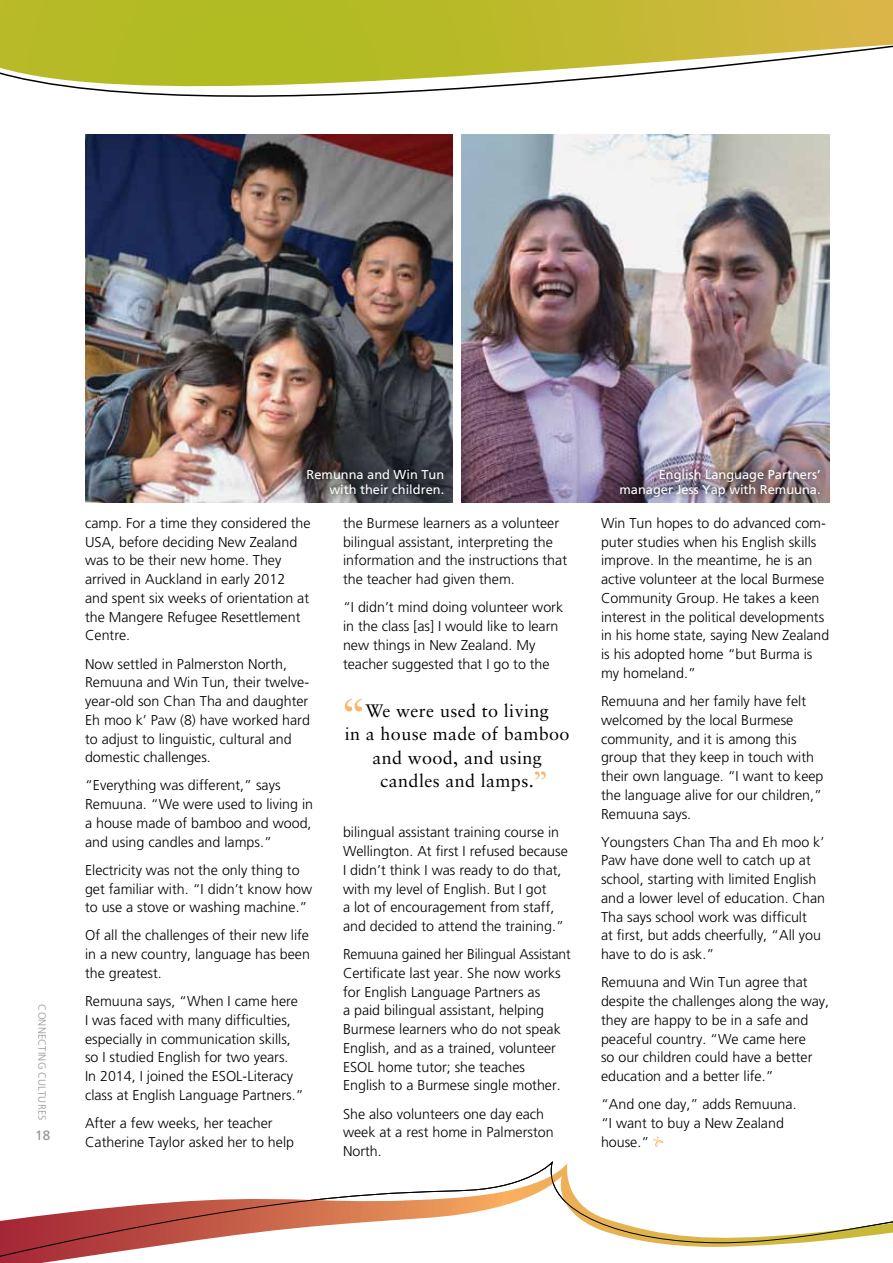
<style>
.page{position:relative;width:893px;height:1263px;background:#fff}
.page>*{position:absolute;margin:0;border:0;box-sizing:border-box;transform-origin:0 0}
.t1{font:18px/23.2px "Sabon MC";letter-spacing:.02em;color:#000;text-align:center}
.t2{font:300 14.25px/18.8px "Frutiger";color:#000}
.t3{font:13.5px "Frutiger";color:#939598}
.t4{font:12.9px/15px "Frutiger";color:#fff;text-align:right}
.t5{font:300 10.5px "Frutiger";letter-spacing:.02em;color:#939598}
</style>
<div class="page">
<svg style="left:0;top:1162px;width:893px;height:101px"></svg>
<svg style="left:0;top:0;width:893px;height:187px"></svg>
<svg style="left:653px;top:1136px;width:10px;height:11px"></svg>
<img style="left:85px;top:134px;width:368px;height:368px">
<img style="left:462px;top:134px;width:367px;height:368px">
<svg style="left:345px;top:699px;width:17px;height:12px"></svg>
<svg style="left:535px;top:771px;width:11px;height:8px"></svg>
<svg style="left:299px;top:461px;width:153px;height:41px;background:#3f3f44"></svg>
<img style="left:612px;top:461px;width:216px;height:42px">
<p class="t5" style="left:48px;top:1004px;width:118px;rotate:90deg">Connecting Cultures</p>
<p class="t3" style="left:35px;top:1127px;width:17px">18</p>
<p class="t4" style="left:307px;top:466px;width:139px">Remunna and Win Tun with their children.</p>
<p class="t4" style="left:619px;top:466px;width:203px">English Language Partners’ manager Jess Yap with Remuuna.</p>
<p class="t2" style="left:85px;top:513px;width:227px">camp. For a time they considered the<br>USA, before deciding New Zealand was to be their new home. They arrived in Auckland in early 2012 and spent six weeks of orientation at the Mangere Refugee Resettlement<br>Centre.</p>
<p class="t2" style="left:85px;top:654px;width:226px">Now settled in Palmerston North,<br>Remuuna and Win Tun, their twelve&shy;year-old son Chan Tha and daughter<br>Eh moo k’ Paw (8) have worked hard to adjust to linguistic, cultural and domestic challenges.</p>
<p class="t2" style="left:85px;top:776px;width:230px">“Everything was different,” says<br>Remuuna. “We were used to living in a house made of bamboo and wood, and using candles and lamps.”</p>
<p class="t2" style="left:85px;top:860px;width:229px">Electricity was not the only thing to get familiar with. “I didn’t know how to use a stove or washing machine.”</p>
<p class="t2" style="left:85px;top:926px;width:226px;text-align:justify">Of all the challenges of their new life in a new country, language has been the greatest.</p>
<p class="t2" style="left:85px;top:992px;width:220px">Remuuna says, “When I came here I was faced with many difficulties, especially in communication skills, so I studied English for two years.<br>In 2014, I joined the ESOL-Literacy class at English Language Partners.”</p>
<p class="t2" style="left:85px;top:1114px;width:211px">After a few weeks, her teacher<br>Catherine Taylor asked her to help</p>
<p class="t2" style="left:343px;top:514px;width:226px">the Burmese learners as a volunteer bilingual assistant, interpreting the information and the instructions that the teacher had given them.</p>
<p class="t2" style="left:343px;top:598px;width:222px">“I didn’t mind doing volunteer work in the class [as] I would like to learn new things in New Zealand. My teacher suggested that I go to the</p>
<p class="t1" style="left:345px;top:699px;width:226px">We were used to living<br>in a house made of bamboo and wood, and using candles and lamps.</p>
<p class="t2" style="left:343px;top:823px;width:226px">bilingual assistant training course in Wellington. At first I refused because I didn’t think I was ready to do that, with my level of English. But I got<br>a lot of encouragement from staff, and decided to attend the training.”</p>
<p class="t2" style="left:343px;top:945px;width:229px">Remuuna gained her Bilingual Assistant Certificate last year. She now works for English Language Partners as<br>a paid bilingual assistant, helping Burmese learners who do not speak English, and as a trained, volunteer ESOL home tutor; she teaches English to a Burmese single mother.</p>
<p class="t2" style="left:343px;top:1104px;width:212px">She also volunteers one day each week at a rest home in Palmerston<br>North.</p>
<p class="t2" style="left:601px;top:513px;width:230px">Win Tun hopes to do advanced com&shy;puter studies when his English skills improve. In the meantime, he is an active volunteer at the local Burmese<br>Community Group. He takes a keen interest in the political developments in his home state, saying New Zealand is his adopted home “but Burma is my homeland.”</p>
<p class="t2" style="left:601px;top:692px;width:224px">Remuuna and her family have felt welcomed by the local Burmese community, and it is among this group that they keep in touch with their own language. “I want to keep the language alive for our children,”<br>Remuuna says.</p>
<p class="t2" style="left:601px;top:832px;width:226px">Youngsters Chan Tha and Eh moo k’<br>Paw have done well to catch up at school, starting with limited English and a lower level of education. Chan<br>Tha says school work was difficult<br>at first, but adds cheerfully, “All you have to do is ask.”</p>
<p class="t2" style="left:601px;top:973px;width:230px">Remuuna and Win Tun agree that despite the challenges along the way, they are happy to be in a safe and peaceful country. “We came here<br>so our children could have a better education and a better life.”</p>
<p class="t2" style="left:601px;top:1095px;width:197px">“And one day,” adds Remuuna. “I want to buy a New Zealand house.”</p>
</div>
